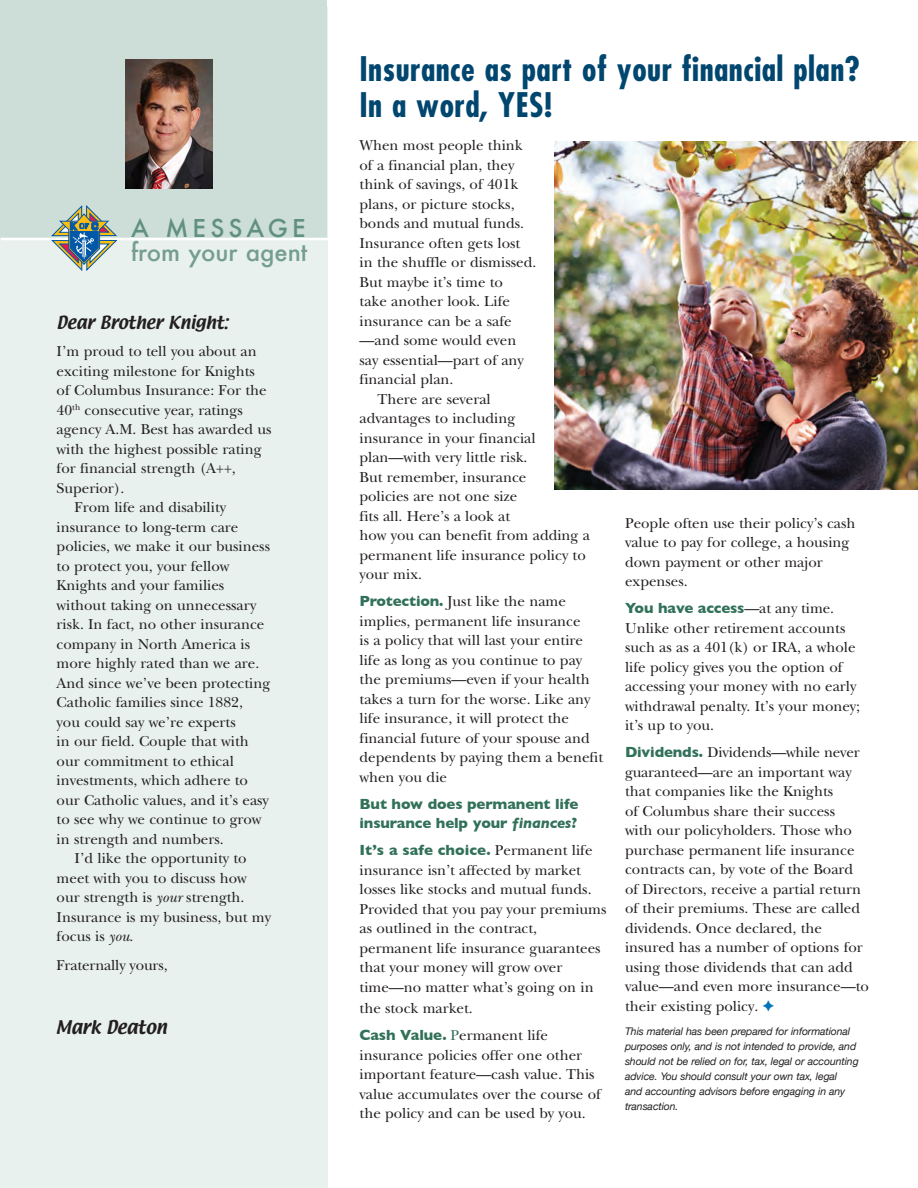
<style>
.page{position:relative;width:918px;height:1188px;background:#fff}
.page>*{position:absolute;margin:0;border:0;box-sizing:border-box;transform-origin:0 0}
.t1{font:700 condensed 33px/36px "Futura";letter-spacing:.015em;color:#00466f}
.t2{font:500 24px "Futura";color:#769e90}
.t3{font:500 24px "Futura";letter-spacing:.175em;color:#619080}
.t4{font:16.5px "Textile";letter-spacing:-.01em;color:#231f20}
.t5{font:15.75px "Textile";letter-spacing:-.01em;color:#231f20}
.t6{font:15px/19.5px "New Baskerville";color:#231f20}
.t7{font:700 15px/19.5px "Gill Sans";letter-spacing:-.01em;color:#327159}
.t8{font:italic 10.5px/15px "Helvetica Neue";letter-spacing:-.01em;color:#231f20}
.s1{font-style:italic}
.s2{font-family:"Gill Sans";font-weight:700;color:#327159}
.s3{font-family:"New Baskerville";font-weight:400;color:#231f20}
.s4{color:#327159}
.s5{color:#0273bb}
</style>
<div class="page">
<div style="left:0;top:8px;width:328px;height:1180px;background:#e8f1ee"></div>
<div style="left:0;top:0;width:327px;height:241px;background:#ccded7"></div>
<hr style="left:0;top:238px;width:329px;height:3px;background:#fff">
<svg style="left:49px;top:205px;width:68px;height:66px"></svg>
<img style="left:126px;top:59px;width:86px;height:130px">
<img style="left:555px;top:142px;width:363px;height:348px">
<h2 class="t3" style="left:131px;top:212px;width:176px">A MESSAGE</h2>
<h2 class="t2" style="left:131px;top:236px;width:178px">from your agent</h2>
<p class="t5" style="left:57px;top:312px;width:173px">Dear Brother Knight:</p>
<p class="t6" style="left:57px;top:342px;width:202px">I’m proud to tell you about an</p>
<p class="t6" style="left:57px;top:361px;width:200px">exciting milestone for Knights</p>
<p class="t6" style="left:57px;top:381px;width:212px">of Columbus Insurance: For the</p>
<p class="t6" style="left:57px;top:400px;width:188px">40<sup>th</sup> consecutive year, ratings</p>
<p class="t6" style="left:57px;top:420px;width:216px">agency A.M. Best has awarded us</p>
<p class="t6" style="left:57px;top:439px;width:206px">with the highest possible rating</p>
<p class="t6" style="left:57px;top:459px;width:181px">for financial strength (A++,</p>
<p class="t6" style="left:57px;top:478px;width:69px">Superior).</p>
<p class="t6" style="left:75px;top:498px;width:153px">From life and disability</p>
<p class="t6" style="left:57px;top:517px;width:183px">insurance to long-term care</p>
<p class="t6" style="left:57px;top:537px;width:215px">policies, we make it our business</p>
<p class="t6" style="left:57px;top:556px;width:174px">to protect you, your fellow</p>
<p class="t6" style="left:57px;top:576px;width:169px">Knights and your families</p>
<p class="t6" style="left:57px;top:595px;width:201px">without taking on unnecessary</p>
<p class="t6" style="left:57px;top:615px;width:209px">risk. In fact, no other insurance</p>
<p class="t6" style="left:57px;top:634px;width:195px">company in North America is</p>
<p class="t6" style="left:57px;top:654px;width:204px">more highly rated than we are.</p>
<p class="t6" style="left:57px;top:673px;width:215px">And since we’ve been protecting</p>
<p class="t6" style="left:57px;top:693px;width:188px">Catholic families since 1882,</p>
<p class="t6" style="left:57px;top:712px;width:181px">you could say we’re experts</p>
<p class="t6" style="left:57px;top:732px;width:194px">in our field. Couple that with</p>
<p class="t6" style="left:57px;top:751px;width:179px">our commitment to ethical</p>
<p class="t6" style="left:57px;top:771px;width:193px">investments, which adhere to</p>
<p class="t6" style="left:57px;top:790px;width:214px">our Catholic values, and it’s easy</p>
<p class="t6" style="left:57px;top:810px;width:206px">to see why we continue to grow</p>
<p class="t6" style="left:57px;top:829px;width:169px">in strength and numbers.</p>
<p class="t6" style="left:75px;top:849px;width:173px">I’d like the opportunity to</p>
<p class="t6" style="left:57px;top:868px;width:192px">meet with you to discuss how</p>
<p class="t6" style="left:57px;top:888px;width:189px">our strength is <span class="s1">your</span> strength.</p>
<p class="t6" style="left:57px;top:907px;width:216px">Insurance is my business, but my</p>
<p class="t6" style="left:57px;top:927px;width:78px">focus is <span class="s1">you</span>.</p>
<p class="t6" style="left:57px;top:955px;width:112px">Fraternally yours,</p>
<p class="t4" style="left:56px;top:1015px;width:113px">Mark Deaton</p>
<h1 class="t1" style="left:359px;top:50px;width:502px">Insurance as part of your financial plan?<br>In a word, YES!</h1>
<p class="t6" style="left:360px;top:136px;width:165px">When most people think</p>
<p class="t6" style="left:360px;top:155px;width:156px">of a financial plan, they</p>
<p class="t6" style="left:360px;top:175px;width:160px">think of savings, of 401k</p>
<p class="t6" style="left:360px;top:194px;width:157px">plans, or picture stocks,</p>
<p class="t6" style="left:360px;top:214px;width:166px">bonds and mutual funds.</p>
<p class="t6" style="left:360px;top:233px;width:162px">Insurance often gets lost</p>
<p class="t6" style="left:360px;top:253px;width:178px">in the shuffle or dismissed.</p>
<p class="t6" style="left:360px;top:272px;width:145px">But maybe it’s time to</p>
<p class="t6" style="left:360px;top:292px;width:152px">take another look. Life</p>
<p class="t6" style="left:360px;top:311px;width:154px">insurance can be a safe</p>
<p class="t6" style="left:360px;top:331px;width:158px">—and some would even</p>
<p class="t6" style="left:360px;top:350px;width:166px">say essential—part of any</p>
<p class="t6" style="left:360px;top:370px;width:95px">financial plan.</p>
<p class="t6" style="left:378px;top:389px;width:115px">There are several</p>
<p class="t6" style="left:360px;top:409px;width:157px">advantages to including</p>
<p class="t6" style="left:360px;top:428px;width:178px">insurance in your financial</p>
<p class="t6" style="left:360px;top:448px;width:169px">plan—with very little risk.</p>
<p class="t6" style="left:360px;top:467px;width:168px">But remember, insurance</p>
<p class="t6" style="left:360px;top:487px;width:159px">policies are not one size</p>
<p class="t6" style="left:360px;top:506px;width:152px">fits all. Here’s a look at</p>
<p class="t6" style="left:360px;top:526px;width:232px">how you can benefit from adding a</p>
<p class="t6" style="left:360px;top:545px;width:228px">permanent life insurance policy to</p>
<p class="t6" style="left:360px;top:565px;width:64px">your mix.</p>
<p class="t6" style="left:360px;top:592px;width:245px"><span class="s2">Protection.</span> Just like the name implies, permanent life insurance<br>is a policy that will last your entire life as long as you continue to pay the premiums—even if your health takes a turn for the worse. Like any life insurance, it will protect the financial future of your spouse and dependents by paying them a benefit when you die</p>
<p class="t7" style="left:360px;top:794px;width:220px">But how does permanent life insurance help your <span class="s1">finances</span>?</p>
<p class="t7" style="left:360px;top:840px;width:234px">It’s a safe choice. <span class="s3">Permanent life</span></p>
<p class="t6" style="left:360px;top:860px;width:249px">insurance isn’t affected by market losses like stocks and mutual funds.<br>Provided that you pay your premiums as outlined in the contract, permanent life insurance guarantees that your money will grow over time—no matter what’s going on in</p>
<p class="t6" style="left:360px;top:995px;width:190px;line-height:27px">the stock market.<br><span class="s2">Cash Value.</span> <span class="s4">P</span>ermanent life</p>
<p class="t6" style="left:360px;top:1045px;width:243px">insurance policies offer one other important feature—cash value. This value accumulates over the course of the policy and can be used by you.</p>
<p class="t6" style="left:625px;top:513px;width:232px">People often use their policy’s cash value to pay for college, a housing down payment or other major expenses.</p>
<p class="t7" style="left:625px;top:598px;width:210px">You have access<span class="s3">—at any time.</span></p>
<p class="t6" style="left:625px;top:618px;width:237px">Unlike other retirement accounts such as as a 401(k) or IRA, a whole life policy gives you the option of accessing your money with no early withdrawal penalty. It’s your money; it’s up to you.</p>
<p class="t6" style="left:625px;top:743px;width:245px"><span class="s2">Dividends.</span> Dividends—while never guaranteed—are an important way that companies like the Knights<br>of Columbus share their success<br>with our policyholders. Those who purchase permanent life insurance contracts can, by vote of the Board of Directors, receive a partial return of their premiums. These are called dividends. Once declared, the insured has a number of options for using those dividends that can add value—and even more insurance—to their existing policy. <span class="s5">✦</span></p>
<p class="t8" style="left:625px;top:1024px;width:235px">This material has been prepared for informational purposes only, and is not intended to provide, and should not be relied on for, tax, legal or accounting advice. You should consult your own tax, legal<br>and accounting advisors before engaging in any transaction.</p>
</div>
